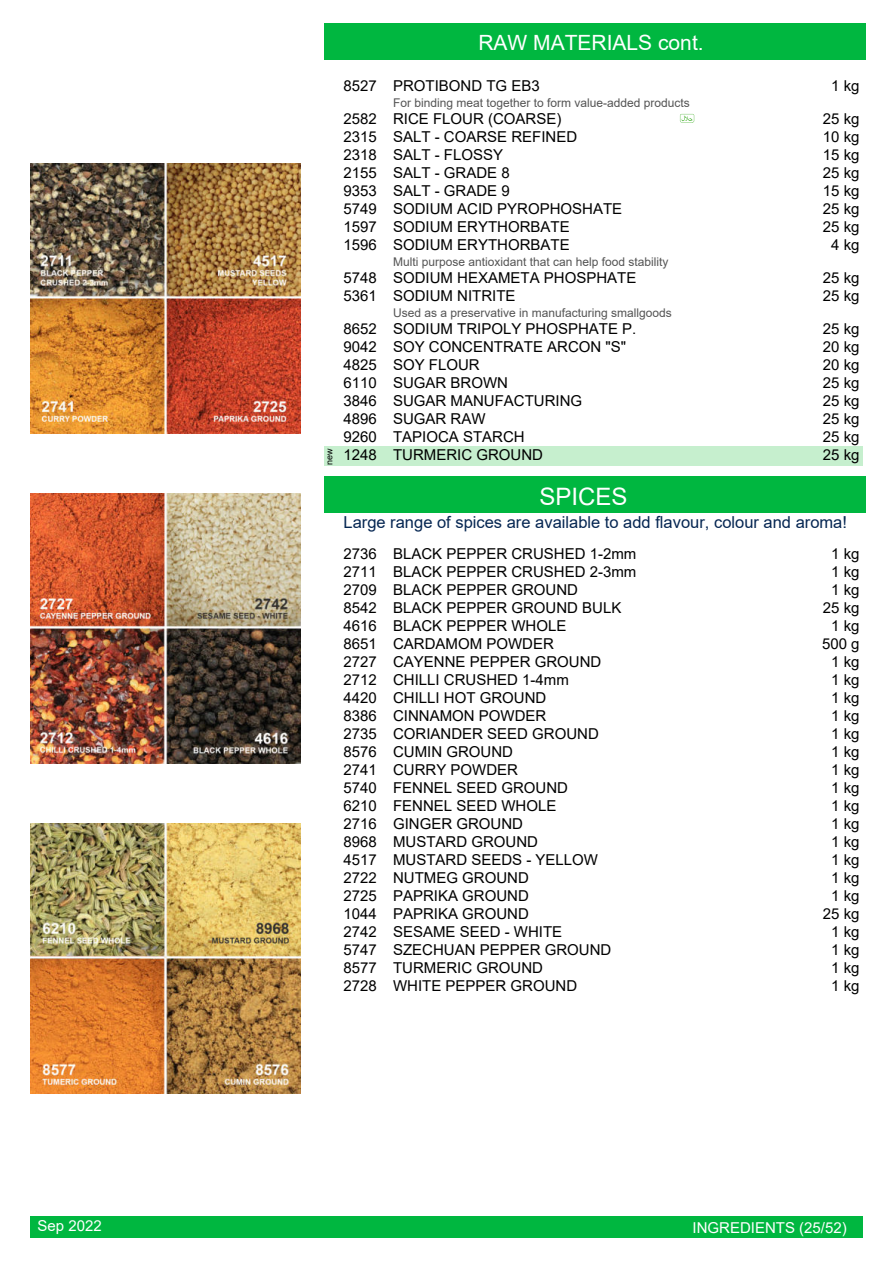
<style>
.page{position:relative;width:893px;height:1263px;background:#fff}
.page>*{position:absolute;margin:0;border:0;box-sizing:border-box;transform-origin:0 0}
.t1{font:24px "Arial";color:#fff}
.t2{font:21px "Arial";color:#fff}
.t3{font:16.5px "Arial";color:#052652}
.t4{font:15px "Arial";color:#000}
.t5{font:15px "Arial";color:#fff}
.t6{font:12px "Arial";color:#545454}
.t7{font:9px "Arial";color:#000302}
</style>
<div class="page">
<img style="left:30px;top:163px;width:270px;height:270px">
<img style="left:30px;top:823px;width:270px;height:270px">
<img style="left:30px;top:493px;width:270px;height:270px">
<div style="left:324px;top:24px;width:542px;height:36px;background:#00b740"></div>
<img style="left:680px;top:113px;width:15px;height:10px">
<div style="left:324px;top:447px;width:539px;height:19px;background:#c6efce"></div>
<div style="left:324px;top:477px;width:542px;height:36px;background:#00b740"></div>
<div style="left:30px;top:1216px;width:833px;height:21px;background:#00b740"></div>
<h2 class="t2" style="left:478px;top:35px;width:227px">RAW MATERIALS cont.</h2>
<p class="t4" style="left:393px;top:80px;width:148px">PROTIBOND TG EB3</p>
<p class="t6" style="left:393px;top:98px;width:298px">For binding meat together to form value-added products</p>
<p class="t4" style="left:344px;top:80px;width:35px">8527</p>
<p class="t4" style="left:831px;top:80px;width:30px">1 kg</p>
<p class="t4" style="left:393px;top:113px;width:170px">RICE FLOUR (COARSE)</p>
<p class="t4" style="left:344px;top:113px;width:35px">2582</p>
<p class="t4" style="left:823px;top:113px;width:38px">25 kg</p>
<p class="t4" style="left:393px;top:131px;width:186px">SALT - COARSE REFINED</p>
<p class="t4" style="left:344px;top:131px;width:35px">2315</p>
<p class="t4" style="left:823px;top:131px;width:38px">10 kg</p>
<p class="t4" style="left:393px;top:149px;width:112px">SALT - FLOSSY</p>
<p class="t4" style="left:344px;top:149px;width:35px">2318</p>
<p class="t4" style="left:823px;top:149px;width:38px">15 kg</p>
<p class="t4" style="left:393px;top:167px;width:118px">SALT - GRADE 8</p>
<p class="t4" style="left:344px;top:167px;width:35px">2155</p>
<p class="t4" style="left:823px;top:167px;width:38px">25 kg</p>
<p class="t4" style="left:393px;top:185px;width:118px">SALT - GRADE 9</p>
<p class="t4" style="left:344px;top:185px;width:35px">9353</p>
<p class="t4" style="left:823px;top:185px;width:38px">15 kg</p>
<p class="t4" style="left:393px;top:203px;width:231px">SODIUM ACID PYROPHOSHATE</p>
<p class="t4" style="left:344px;top:203px;width:35px">5749</p>
<p class="t4" style="left:823px;top:203px;width:38px">25 kg</p>
<p class="t4" style="left:393px;top:221px;width:178px">SODIUM ERYTHORBATE</p>
<p class="t4" style="left:344px;top:221px;width:35px">1597</p>
<p class="t4" style="left:823px;top:221px;width:38px">25 kg</p>
<p class="t4" style="left:393px;top:239px;width:178px">SODIUM ERYTHORBATE</p>
<p class="t6" style="left:393px;top:257px;width:277px">Multi purpose antioxidant that can help food stability</p>
<p class="t4" style="left:344px;top:239px;width:35px">1596</p>
<p class="t4" style="left:831px;top:239px;width:30px">4 kg</p>
<p class="t4" style="left:393px;top:272px;width:245px">SODIUM HEXAMETA PHOSPHATE</p>
<p class="t4" style="left:344px;top:272px;width:35px">5748</p>
<p class="t4" style="left:823px;top:272px;width:38px">25 kg</p>
<p class="t4" style="left:393px;top:290px;width:124px">SODIUM NITRITE</p>
<p class="t6" style="left:393px;top:308px;width:280px">Used as a preservative in manufacturing smallgoods</p>
<p class="t4" style="left:344px;top:290px;width:35px">5361</p>
<p class="t4" style="left:823px;top:290px;width:38px">25 kg</p>
<p class="t4" style="left:393px;top:323px;width:245px">SODIUM TRIPOLY PHOSPHATE P.</p>
<p class="t4" style="left:344px;top:323px;width:35px">8652</p>
<p class="t4" style="left:823px;top:323px;width:38px">25 kg</p>
<p class="t4" style="left:393px;top:341px;width:235px">SOY CONCENTRATE ARCON "S"</p>
<p class="t4" style="left:344px;top:341px;width:35px">9042</p>
<p class="t4" style="left:823px;top:341px;width:38px">20 kg</p>
<p class="t4" style="left:393px;top:359px;width:88px">SOY FLOUR</p>
<p class="t4" style="left:344px;top:359px;width:35px">4825</p>
<p class="t4" style="left:823px;top:359px;width:38px">20 kg</p>
<p class="t4" style="left:393px;top:377px;width:117px">SUGAR BROWN</p>
<p class="t4" style="left:344px;top:377px;width:35px">6110</p>
<p class="t4" style="left:823px;top:377px;width:38px">25 kg</p>
<p class="t4" style="left:393px;top:395px;width:191px">SUGAR MANUFACTURING</p>
<p class="t4" style="left:344px;top:395px;width:35px">3846</p>
<p class="t4" style="left:823px;top:395px;width:38px">25 kg</p>
<p class="t4" style="left:393px;top:413px;width:94px">SUGAR RAW</p>
<p class="t4" style="left:344px;top:413px;width:35px">4896</p>
<p class="t4" style="left:823px;top:413px;width:38px">25 kg</p>
<p class="t4" style="left:393px;top:431px;width:133px">TAPIOCA STARCH</p>
<p class="t4" style="left:344px;top:431px;width:35px">9260</p>
<p class="t4" style="left:823px;top:431px;width:38px">25 kg</p>
<p class="t7" style="left:326px;top:465px;width:18px;rotate:-90deg">new</p>
<p class="t4" style="left:344px;top:449px;width:35px">1248</p>
<p class="t4" style="left:823px;top:449px;width:38px">25 kg</p>
<p class="t4" style="left:393px;top:449px;width:151px">TURMERIC GROUND</p>
<h1 class="t1" style="left:540px;top:487px;width:90px">SPICES</h1>
<p class="t3" style="left:344px;top:516px;width:505px">Large range of spices are available to add flavour, colour and aroma!</p>
<p class="t4" style="left:344px;top:548px;width:35px">2736</p>
<p class="t4" style="left:831px;top:548px;width:30px">1 kg</p>
<p class="t4" style="left:393px;top:548px;width:245px">BLACK PEPPER CRUSHED 1-2mm</p>
<p class="t4" style="left:393px;top:566px;width:245px">BLACK PEPPER CRUSHED 2-3mm</p>
<p class="t4" style="left:344px;top:566px;width:35px">2711</p>
<p class="t4" style="left:831px;top:566px;width:30px">1 kg</p>
<p class="t4" style="left:393px;top:584px;width:187px">BLACK PEPPER GROUND</p>
<p class="t4" style="left:344px;top:584px;width:35px">2709</p>
<p class="t4" style="left:831px;top:584px;width:30px">1 kg</p>
<p class="t4" style="left:393px;top:602px;width:230px">BLACK PEPPER GROUND BULK</p>
<p class="t4" style="left:344px;top:602px;width:35px">8542</p>
<p class="t4" style="left:823px;top:602px;width:38px">25 kg</p>
<p class="t4" style="left:393px;top:620px;width:175px">BLACK PEPPER WHOLE</p>
<p class="t4" style="left:344px;top:620px;width:35px">4616</p>
<p class="t4" style="left:831px;top:620px;width:30px">1 kg</p>
<p class="t4" style="left:393px;top:638px;width:162px">CARDAMOM POWDER</p>
<p class="t4" style="left:344px;top:638px;width:35px">8651</p>
<p class="t4" style="left:822px;top:638px;width:39px">500 g</p>
<p class="t4" style="left:393px;top:656px;width:210px">CAYENNE PEPPER GROUND</p>
<p class="t4" style="left:344px;top:656px;width:35px">2727</p>
<p class="t4" style="left:831px;top:656px;width:30px">1 kg</p>
<p class="t4" style="left:393px;top:674px;width:177px">CHILLI CRUSHED 1-4mm</p>
<p class="t4" style="left:344px;top:674px;width:35px">2712</p>
<p class="t4" style="left:831px;top:674px;width:30px">1 kg</p>
<p class="t4" style="left:393px;top:692px;width:155px">CHILLI HOT GROUND</p>
<p class="t4" style="left:344px;top:692px;width:35px">4420</p>
<p class="t4" style="left:831px;top:692px;width:30px">1 kg</p>
<p class="t4" style="left:393px;top:710px;width:155px">CINNAMON POWDER</p>
<p class="t4" style="left:344px;top:710px;width:35px">8386</p>
<p class="t4" style="left:831px;top:710px;width:30px">1 kg</p>
<p class="t4" style="left:393px;top:728px;width:207px">CORIANDER SEED GROUND</p>
<p class="t4" style="left:344px;top:728px;width:35px">2735</p>
<p class="t4" style="left:831px;top:728px;width:30px">1 kg</p>
<p class="t4" style="left:393px;top:746px;width:121px">CUMIN GROUND</p>
<p class="t4" style="left:344px;top:746px;width:35px">8576</p>
<p class="t4" style="left:831px;top:746px;width:30px">1 kg</p>
<p class="t4" style="left:393px;top:764px;width:126px">CURRY POWDER</p>
<p class="t4" style="left:344px;top:764px;width:35px">2741</p>
<p class="t4" style="left:831px;top:764px;width:30px">1 kg</p>
<p class="t4" style="left:393px;top:782px;width:177px">FENNEL SEED GROUND</p>
<p class="t4" style="left:344px;top:782px;width:35px">5740</p>
<p class="t4" style="left:831px;top:782px;width:30px">1 kg</p>
<p class="t4" style="left:393px;top:800px;width:165px">FENNEL SEED WHOLE</p>
<p class="t4" style="left:344px;top:800px;width:35px">6210</p>
<p class="t4" style="left:831px;top:800px;width:30px">1 kg</p>
<p class="t4" style="left:393px;top:818px;width:132px">GINGER GROUND</p>
<p class="t4" style="left:344px;top:818px;width:35px">2716</p>
<p class="t4" style="left:831px;top:818px;width:30px">1 kg</p>
<p class="t4" style="left:393px;top:836px;width:146px">MUSTARD GROUND</p>
<p class="t4" style="left:344px;top:836px;width:35px">8968</p>
<p class="t4" style="left:831px;top:836px;width:30px">1 kg</p>
<p class="t4" style="left:393px;top:854px;width:207px">MUSTARD SEEDS - YELLOW</p>
<p class="t4" style="left:344px;top:854px;width:35px">4517</p>
<p class="t4" style="left:831px;top:854px;width:30px">1 kg</p>
<p class="t4" style="left:393px;top:872px;width:137px">NUTMEG GROUND</p>
<p class="t4" style="left:344px;top:872px;width:35px">2722</p>
<p class="t4" style="left:831px;top:872px;width:30px">1 kg</p>
<p class="t4" style="left:393px;top:890px;width:137px">PAPRIKA GROUND</p>
<p class="t4" style="left:344px;top:890px;width:35px">2725</p>
<p class="t4" style="left:831px;top:890px;width:30px">1 kg</p>
<p class="t4" style="left:393px;top:908px;width:137px">PAPRIKA GROUND</p>
<p class="t4" style="left:344px;top:908px;width:35px">1044</p>
<p class="t4" style="left:823px;top:908px;width:38px">25 kg</p>
<p class="t4" style="left:393px;top:926px;width:171px">SESAME SEED - WHITE</p>
<p class="t4" style="left:344px;top:926px;width:35px">2742</p>
<p class="t4" style="left:831px;top:926px;width:30px">1 kg</p>
<p class="t4" style="left:393px;top:944px;width:220px">SZECHUAN PEPPER GROUND</p>
<p class="t4" style="left:344px;top:944px;width:35px">5747</p>
<p class="t4" style="left:831px;top:944px;width:30px">1 kg</p>
<p class="t4" style="left:393px;top:962px;width:151px">TURMERIC GROUND</p>
<p class="t4" style="left:344px;top:962px;width:35px">8577</p>
<p class="t4" style="left:831px;top:962px;width:30px">1 kg</p>
<p class="t4" style="left:393px;top:980px;width:186px">WHITE PEPPER GROUND</p>
<p class="t4" style="left:344px;top:980px;width:35px">2728</p>
<p class="t4" style="left:831px;top:980px;width:30px">1 kg</p>
<p class="t5" style="left:38px;top:1220px;width:66px">Sep 2022</p>
<p class="t5" style="left:692px;top:1222px;width:156px">INGREDIENTS (25/52)</p>
</div>
